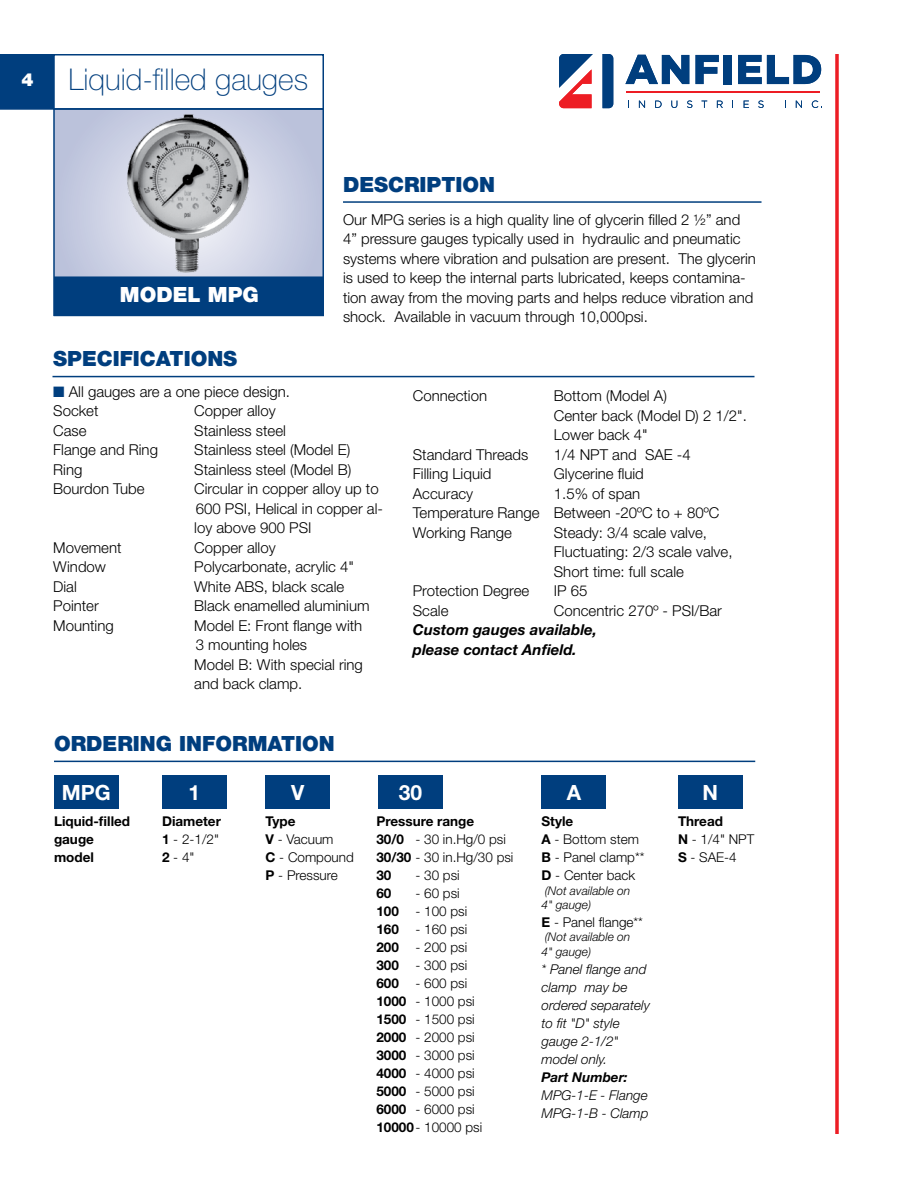
<style>
.page{position:relative;width:918px;height:1188px;background:#fff}
.page>*{position:absolute;margin:0;border:0;box-sizing:border-box;transform-origin:0 0}
.t1{font:100 30px "Helvetica Neue";color:#003e7e}
.t2{font:900 21px "Helvetica Neue";color:#003e7e}
.t3{font:700 21px "Helvetica Neue";color:#fff}
.t4{font:900 21px "Helvetica Neue";color:#fff}
.t5{font:300 15px/19.5px "Helvetica Neue";color:#000}
.t6{font:italic 700 15px/19.5px "Helvetica Neue";color:#000}
.t7{font:300 13.5px/18px "Helvetica Neue";color:#000}
.t8{font:italic 300 13.5px/18px "Helvetica Neue";color:#000}
.t9{font:700 13.5px/18px "Helvetica Neue";color:#000}
.t10{font:italic 700 13.5px "Helvetica Neue";color:#000}
.t11{font:italic 300 12px/14.4px "Helvetica Neue";color:#000}
.s1{font-weight:900;font-size:18px;color:#fff}
.s2{color:#003e7e}
.s3{font-weight:300}
.s4{font-weight:700}
</style>
<div class="page">
<div style="left:0;top:54px;width:53px;height:56px;background:#003e7e"></div>
<svg style="left:56px;top:111px;width:265px;height:165px"></svg>
<div style="left:53px;top:108px;width:271px;height:208px;border:2px solid #003e7e"></div>
<div style="left:53px;top:54px;width:271px;height:56px;border:2px solid #003e7e"></div>
<div style="left:54px;top:276px;width:270px;height:40px;background:#003e7e"></div>
<hr style="left:343px;top:201px;width:419px;height:2px;background:#003e7e">
<hr style="left:836px;top:54px;width:2px;height:1080px;background:#ed1d24">
<svg style="left:559px;top:54px;width:34px;height:54px"></svg>
<svg style="left:603px;top:54px;width:10px;height:54px"></svg>
<hr style="left:626px;top:91px;width:194px;height:2px;background:#ed1d24">
<svg style="left:639px;top:101px;width:6px;height:7px"></svg>
<svg style="left:655px;top:101px;width:7px;height:7px"></svg>
<svg style="left:671px;top:101px;width:6px;height:7px"></svg>
<svg style="left:687px;top:100px;width:5px;height:8px"></svg>
<svg style="left:702px;top:101px;width:5px;height:7px"></svg>
<svg style="left:717px;top:101px;width:6px;height:7px"></svg>
<svg style="left:744px;top:101px;width:5px;height:7px"></svg>
<svg style="left:758px;top:100px;width:6px;height:8px"></svg>
<svg style="left:796px;top:101px;width:6px;height:7px"></svg>
<svg style="left:812px;top:100px;width:10px;height:8px"></svg>
<svg style="left:625px;top:55px;width:64px;height:29px"></svg>
<svg style="left:696px;top:55px;width:23px;height:29px"></svg>
<div style="left:724px;top:55px;width:8px;height:29px;background:#003e7e"></div>
<svg style="left:738px;top:55px;width:83px;height:29px"></svg>
<img style="left:117px;top:108px;width:142px;height:171px">
<hr style="left:54px;top:761px;width:701px;height:1px;background:#003e7e">
<div style="left:54px;top:775px;width:65px;height:34px;background:#003e7e"></div>
<div style="left:162px;top:775px;width:65px;height:34px;background:#003e7e"></div>
<div style="left:266px;top:775px;width:64px;height:34px;background:#003e7e"></div>
<div style="left:378px;top:775px;width:65px;height:34px;background:#003e7e"></div>
<div style="left:678px;top:775px;width:65px;height:34px;background:#003e7e"></div>
<div style="left:542px;top:775px;width:64px;height:34px;background:#003e7e"></div>
<hr style="left:52px;top:376px;width:702px;height:1px;background:#003e7e">
<h1 class="t1" style="left:21px;top:63px;width:288px"><span class="s1">4</span> Liquid-filled gauges</h1>
<h2 class="t4" style="left:120px;top:282px;width:140px">MODEL MPG</h2>
<h2 class="t2" style="left:343px;top:172px;width:154px">DESCRIPTION</h2>
<p class="t5" style="left:343px;top:209px;width:414px">Our MPG series is a high quality line of glycerin filled 2 ½” and 4” pressure gauges typically used in hydraulic and pneumatic systems where vibration and pulsation are present. The glycerin is used to keep the internal parts lubricated, keeps contamina&shy;tion away from the moving parts and helps reduce vibration and shock. Available in vacuum through 10,000psi.</p>
<h2 class="t2" style="left:53px;top:346px;width:28px">SPECIFICATIONS</h2>
<p class="t5" style="left:53px;top:381px;width:238px"><span class="s2">■</span> All gauges are a one piece design.<br>Socket</p>
<p class="t5" style="left:194px;top:401px;width:83px">Copper alloy</p>
<p class="t5" style="left:53px;top:420px;width:35px">Case</p>
<p class="t5" style="left:194px;top:420px;width:93px">Stainless steel</p>
<p class="t5" style="left:53px;top:440px;width:106px">Flange and Ring</p>
<p class="t5" style="left:194px;top:440px;width:158px">Stainless steel (Model E)</p>
<p class="t5" style="left:53px;top:459px;width:31px">Ring</p>
<p class="t5" style="left:194px;top:459px;width:159px">Stainless steel (Model B)</p>
<p class="t5" style="left:53px;top:479px;width:93px">Bourdon Tube</p>
<p class="t5" style="left:194px;top:479px;width:190px">Circular in copper alloy up to<br>600 PSI, Helical in copper al&shy;loy above 900 PSI</p>
<p class="t5" style="left:53px;top:537px;width:70px">Movement</p>
<p class="t5" style="left:194px;top:537px;width:83px">Copper alloy</p>
<p class="t5" style="left:53px;top:557px;width:54px">Window</p>
<p class="t5" style="left:194px;top:557px;width:161px">Polycarbonate, acrylic 4"</p>
<p class="t5" style="left:53px;top:576px;width:25px">Dial</p>
<p class="t5" style="left:194px;top:576px;width:152px">White ABS, black scale</p>
<p class="t5" style="left:53px;top:596px;width:47px">Pointer</p>
<p class="t5" style="left:194px;top:596px;width:177px">Black enamelled aluminium</p>
<p class="t5" style="left:53px;top:615px;width:62px">Mounting</p>
<p class="t5" style="left:194px;top:615px;width:170px">Model E: Front flange with<br>3 mounting holes<br>Model B: With special ring and back clamp.</p>
<h2 class="t2" style="left:54px;top:731px;width:282px">ORDERING INFORMATION</h2>
<p class="t5" style="left:413px;top:386px;width:76px">Connection</p>
<p class="t5" style="left:554px;top:386px;width:195px">Bottom (Model A)<br>Center back (Model D) 2 1/2".<br>Lower back 4"</p>
<p class="t5" style="left:413px;top:444px;width:117px">Standard Threads</p>
<p class="t5" style="left:554px;top:444px;width:139px">1/4 NPT and SAE -4</p>
<p class="t5" style="left:413px;top:464px;width:80px">Filling Liquid</p>
<p class="t5" style="left:554px;top:464px;width:92px">Glycerine fluid</p>
<p class="t5" style="left:413px;top:483px;width:62px">Accuracy</p>
<p class="t5" style="left:413px;top:483px;width:308px;text-indent:141px">1.5% of span<br>Temperature Range Between -20ºC to + 80ºC<br>Working Range</p>
<p class="t5" style="left:554px;top:522px;width:180px">Steady: 3/4 scale valve,<br>Fluctuating: 2/3 scale valve,<br>Short time: full scale</p>
<p class="t5" style="left:413px;top:581px;width:118px">Protection Degree</p>
<p class="t5" style="left:554px;top:581px;width:35px">IP 65</p>
<p class="t5" style="left:413px;top:600px;width:37px">Scale</p>
<p class="t5" style="left:554px;top:600px;width:170px">Concentric 270º - PSI/Bar</p>
<p class="t6" style="left:413px;top:620px;width:186px">Custom gauges available, please contact Anfield.</p>
<h2 class="t3" style="left:62px;top:779px;width:50px">MPG</h2>
<p class="t9" style="left:54px;top:812px;width:78px">Liquid-filled gauge model</p>
<h2 class="t3" style="left:189px;top:779px;width:13px">1</h2>
<p class="t9" style="left:162px;top:812px;width:60px">Diameter<br>1 <span class="s3">- 2-1/2"<br></span>2 <span class="s3">- 4"</span></p>
<h2 class="t3" style="left:291px;top:779px;width:15px">V</h2>
<h2 class="t3" style="left:399px;top:779px;width:25px">30</h2>
<p class="t7" style="left:266px;top:812px;width:90px"><span class="s4">Type<br>V</span> - Vacuum<br><span class="s4">C</span> - Compound<br><span class="s4">P</span> - Pressure</p>
<p class="t7" style="left:376px;top:812px;width:139px"><span class="s4">Pressure range<br>30/0</span> - 30 in.Hg/0 psi<br><span class="s4">30/30</span> - 30 in.Hg/30 psi<br><span class="s4">30</span></p>
<p class="t7" style="left:415px;top:866px;width:46px">- 30 psi</p>
<p class="t7" style="left:376px;top:884px;width:107px;text-indent:39px">- 60 psi<br><span class="s4">100</span> - 100 psi<br><span class="s4">160</span> - 160 psi<br><span class="s4">200</span> - 200 psi<br><span class="s4">300</span> - 300 psi<br><span class="s4">600</span> - 600 psi<br><span class="s4">1000</span> - 1000 psi<br><span class="s4">1500</span> - 1500 psi<br><span class="s4">2000</span> - 2000 psi<br><span class="s4">3000</span> - 3000 psi<br><span class="s4">4000</span> - 4000 psi<br><span class="s4">5000</span> - 5000 psi<br><span class="s4">6000</span> - 6000 psi<br><span class="s4">10000</span>- 10000 psi</p>
<p class="t9" style="left:376px;top:884px;width:17px">60</p>
<h2 class="t3" style="left:567px;top:779px;width:16px">A</h2>
<p class="t7" style="left:542px;top:812px;width:105px"><span class="s4">Style<br>A</span> - Bottom stem<br><span class="s4">B</span> - Panel clamp**<br><span class="s4">D</span> - Center back</p>
<p class="t11" style="left:542px;top:883px;width:90px">(Not available on<br>4" gauge)</p>
<p class="t7" style="left:542px;top:913px;width:103px"><span class="s4">E</span> - Panel flange**</p>
<p class="t11" style="left:542px;top:930px;width:90px">(Not available on<br>4" gauge)</p>
<p class="t8" style="left:542px;top:960px;width:110px">* Panel flange and clamp may be ordered separately to fit "D" style gauge 2-1/2" model only.</p>
<p class="t10" style="left:542px;top:1069px;width:88px">Part Number:</p>
<p class="t8" style="left:542px;top:1086px;width:109px">MPG-1-E - Flange<br>MPG-1-B - Clamp</p>
<h2 class="t3" style="left:703px;top:779px;width:17px">N</h2>
<p class="t7" style="left:678px;top:812px;width:78px"><span class="s4">Thread<br>N</span> - 1/4" NPT<br><span class="s4">S</span> - SAE-4</p>
</div>
